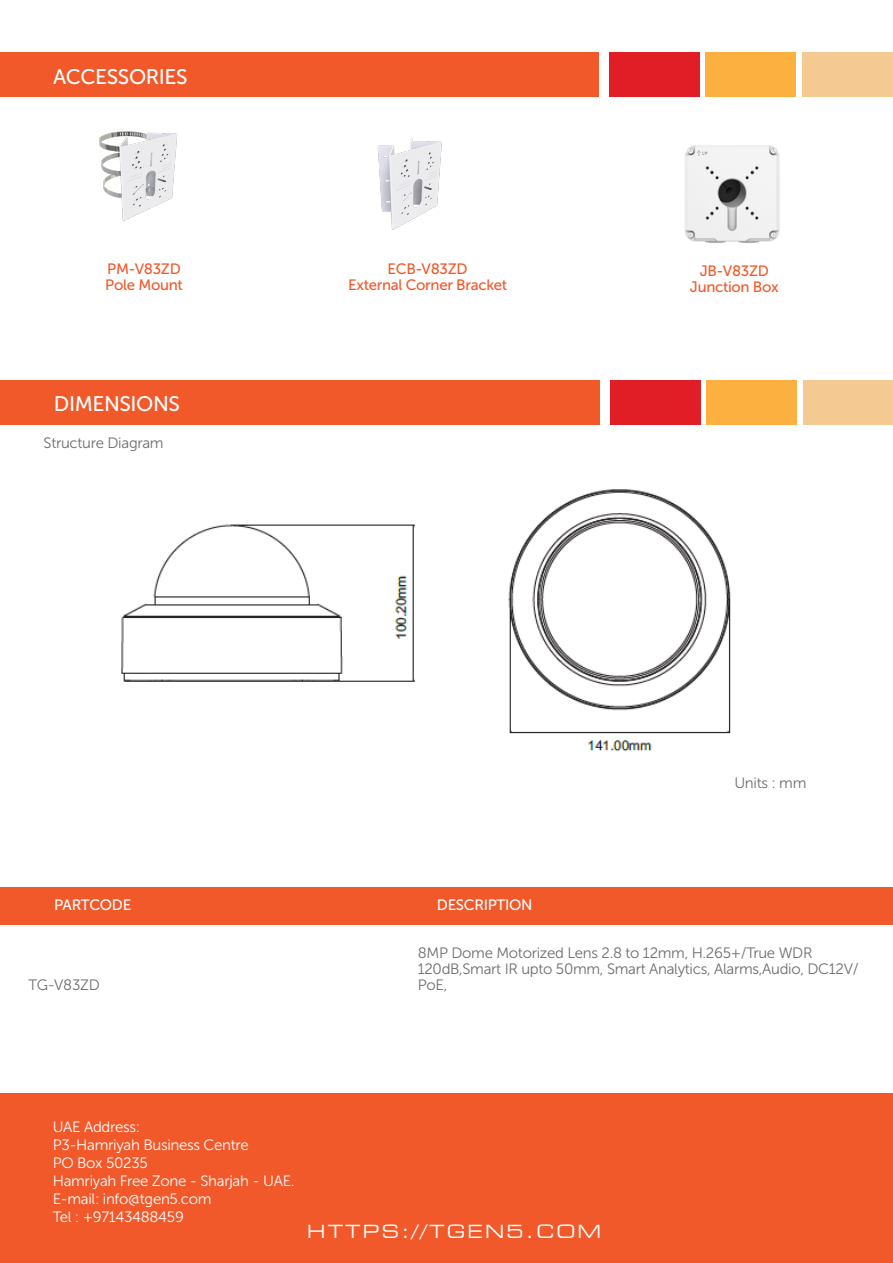
<style>
.page{position:relative;width:893px;height:1263px;background:#fff}
.page>*{position:absolute;margin:0;border:0;box-sizing:border-box;transform-origin:0 0}
.t1{font:21px "Museo Sans 500";letter-spacing:-.02em;color:#fff}
.t2{font:expanded 18px "Square 721 BT";letter-spacing:.12em;color:#fff}
.t3{font:15px/16.2px "Museo Sans 300";letter-spacing:-.02em;color:#6c6d70}
.t4{font:15px "Museo Sans 300";letter-spacing:-.02em;color:#fff}
.t5{font:15px "Museo Sans 500";letter-spacing:-.02em;color:#f1592a}
.t6{font:15px "Museo Sans 500";letter-spacing:-.02em;color:#fff}
</style>
<div class="page">
<div style="left:609px;top:52px;width:90px;height:45px;background:#e11e25"></div>
<div style="left:705px;top:52px;width:91px;height:45px;background:#fbb03f"></div>
<div style="left:802px;top:52px;width:90px;height:45px;background:#f5c992"></div>
<div style="left:0;top:52px;width:599px;height:45px;background:#f1592a"></div>
<img style="left:377px;top:138px;width:65px;height:92px">
<img style="left:685px;top:145px;width:95px;height:98px">
<img style="left:99px;top:131px;width:79px;height:90px">
<div style="left:0;top:1093px;width:893px;height:170px;background:#f1592a"></div>
<div style="left:610px;top:380px;width:90px;height:45px;background:#e11e25"></div>
<div style="left:707px;top:380px;width:90px;height:45px;background:#fbb03f"></div>
<div style="left:803px;top:380px;width:90px;height:45px;background:#f5c992"></div>
<div style="left:0;top:380px;width:600px;height:45px;background:#f1592a"></div>
<div style="left:0;top:887px;width:893px;height:37px;background:#f1592a"></div>
<img style="left:121px;top:489px;width:610px;height:263px">
<p class="t1" style="left:53px;top:65px;width:136px">ACCESSORIES</p>
<p class="t5" style="left:107px;top:260px;width:75px">PM-V83ZD</p>
<p class="t5" style="left:105px;top:276px;width:79px">Pole Mount</p>
<p class="t1" style="left:54px;top:392px;width:128px">DIMENSIONS</p>
<p class="t3" style="left:44px;top:435px;width:122px">Structure Diagram</p>
<p class="t5" style="left:388px;top:260px;width:82px">ECB-V83ZD</p>
<p class="t5" style="left:348px;top:276px;width:161px">External Corner Bracket</p>
<p class="t6" style="left:54px;top:896px;width:79px">PARTCODE</p>
<p class="t6" style="left:437px;top:896px;width:97px">DESCRIPTION</p>
<p class="t5" style="left:700px;top:263px;width:71px">JB-V83ZD</p>
<p class="t5" style="left:690px;top:279px;width:90px">Junction Box</p>
<p class="t3" style="left:734px;top:775px;width:74px">Units : mm</p>
<p class="t3" style="left:29px;top:977px;width:73px">TG-V83ZD</p>
<p class="t3" style="left:418px;top:945px;width:442px">8MP Dome Motorized Lens 2.8 to 12mm, H.265+/True WDR<br>120dB,Smart IR upto 50mm, Smart Analytics, Alarms,Audio, DC12V/<br>PoE,</p>
<p class="t4" style="left:53px;top:1118px;width:89px">UAE Address:</p>
<p class="t4" style="left:53px;top:1136px;width:198px">P3-Hamriyah Business Centre</p>
<p class="t4" style="left:53px;top:1154px;width:97px">PO Box 50235</p>
<p class="t4" style="left:53px;top:1172px;width:243px">Hamriyah Free Zone - Sharjah - UAE.</p>
<p class="t4" style="left:53px;top:1190px;width:160px">E-mail: info@tgen5.com</p>
<p class="t4" style="left:53px;top:1208px;width:133px">Tel : +97143488459</p>
<p class="t2" style="left:307px;top:1220px;width:296px">HTTPS://TGEN5.COM</p>
</div>
